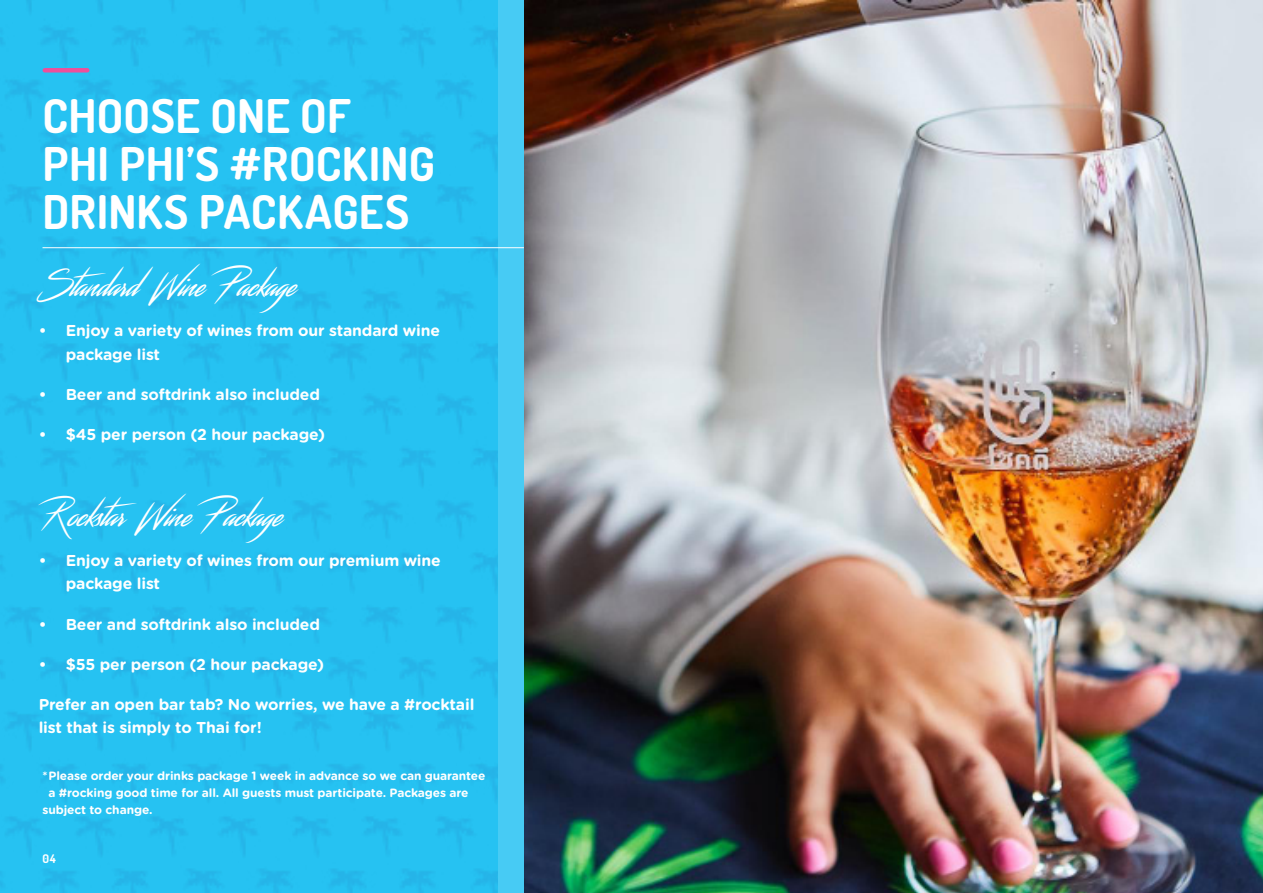
<style>
.page{position:relative;width:1263px;height:893px;background:#fff}
.page>*{position:absolute;margin:0;border:0;box-sizing:border-box;transform-origin:0 0}
.t1{font:700 46.5px/48px "Dosis";letter-spacing:.005em;color:#fff}
.t2{font:33px "Streamster";letter-spacing:-.01em;color:#fff}
.t3{font:700 15.75px/23.2px "Gotham Rounded";letter-spacing:-.01em;color:#fff}
.t4{font:700 12px "Gotham Rounded";letter-spacing:-.01em;color:#fff}
.t5{font:700 12px "Dosis";color:#fff}
</style>
<div class="page">
<img style="left:524px;top:0;width:739px;height:893px">
<img style="left:0;top:0;width:498px;height:893px">
<div style="left:498px;top:0;width:26px;height:893px;background:#47cbf4"></div>
<div style="left:45px;top:68px;width:42px;height:5px;background:#ee4f9b"></div>
<hr style="left:43px;top:247px;width:481px;height:1px;background:#fff">
<p class="t1" style="left:43px;top:91px;width:394px">CHOOSE ONE OF<br>PHI PHI’S #ROCKING<br>DRINKS PACKAGES</p>
<p class="t2" style="left:39px;top:265px;width:270px">Standard Wine Package</p>
<p class="t3" style="left:66px;top:319px;width:376px;text-indent:-27px">• Enjoy a variety of wines from our standard wine package list</p>
<p class="t3" style="left:39px;top:382px;width:283px">• Beer and softdrink also included</p>
<p class="t3" style="left:39px;top:422px;width:288px">• $45 per person (2 hour package)</p>
<p class="t2" style="left:39px;top:495px;width:256px">Rockstar Wine Package</p>
<p class="t3" style="left:66px;top:548px;width:377px;text-indent:-27px">• Enjoy a variety of wines from our premium wine package list</p>
<p class="t3" style="left:39px;top:612px;width:283px">• Beer and softdrink also included</p>
<p class="t3" style="left:39px;top:652px;width:287px">• $55 per person (2 hour package)</p>
<p class="t3" style="left:39px;top:692px;width:437px">Prefer an open bar tab? No worries, we have a #rocktail list that is simply to Thai for!</p>
<p class="t4" style="left:43px;top:767px;width:444px">*Please order your drinks package 1 week in advance so we can guarantee</p>
<p class="t4" style="left:49px;top:784px;width:421px">a #rocking good time for all. All guests must participate. Packages are</p>
<p class="t4" style="left:43px;top:801px;width:112px">subject to change.</p>
<p class="t5" style="left:43px;top:851px;width:15px">04</p>
</div>
